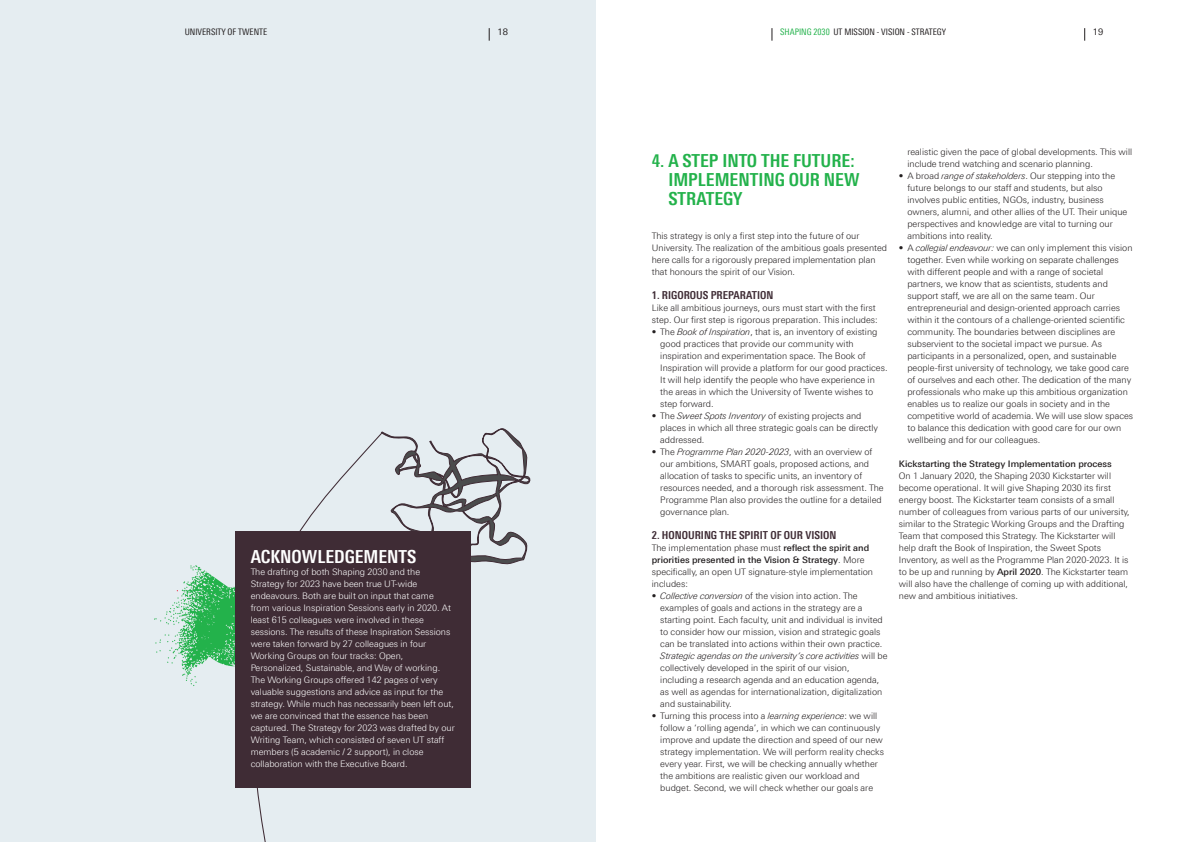
<style>
.page{position:relative;width:1191px;height:842px;background:#fff}
.page>*{position:absolute;margin:0;border:0;box-sizing:border-box;transform-origin:0 0}
._05_UT_Paragraafkop{font:700 18px/19px "Linotype Univers 620 Cn";color:#23b24b}
._05_UT_Paragraafkop-2{font:700 18px "Linotype Univers 620 Cn";color:#fff}
._05_UT_Paragraafkop-3{font:700 11px "Linotype Univers 620 Cn";color:#3f2c35}
._06_UT_Body{font:300 9px/12px "Linotype Univers 330";color:#231f20}
._06_UT_Body-2{font:300 9px/12px "Linotype Univers 330";color:#fff}
.t1{font:9px "Linotype Univers 420 Cn";color:#231f20}
._06_UT_Body-3{font:500 9px "Linotype Univers 530";color:#231f20}
.t2{font:9px "Linotype Univers 430";color:#231f20}
.s1{color:#23b24b}
.s2{font-family:"Linotype Univers 331 Light It";font-weight:400}
.s3{font-family:"Linotype Univers 530";font-weight:500}
</style>
<div class="page">
<div style="left:0;top:0;width:595px;height:842px;background:#e5edf1"></div>
<svg style="left:256px;top:433px;width:125px;height:409px"></svg>
<svg style="left:154px;top:565px;width:81px;height:121px"></svg>
<svg style="left:381px;top:428px;width:150px;height:137px"></svg>
<div style="left:235px;top:531px;width:236px;height:257px;background:#3f2c35"></div>
<svg style="left:489px;top:28px;width:1px;height:13px"></svg>
<svg style="left:1084px;top:28px;width:1px;height:13px"></svg>
<svg style="left:771px;top:28px;width:1px;height:13px"></svg>
<p class="t1" style="left:185px;top:26px;width:84px">UNIVERSITY OF TWENTE</p>
<p class="t2" style="left:497px;top:26px;width:12px">18</p>
<p class="t1" style="left:780px;top:26px;width:167px"><span class="s1">SHAPING 2030</span> UT MISSION - VISION - STRATEGY</p>
<p class="t2" style="left:1093px;top:26px;width:12px">19</p>
<p class="_05_UT_Paragraafkop-2" style="left:251px;top:546px;width:167px">ACKNOWLEDGEMENTS</p>
<p class="_06_UT_Body-2" style="left:251px;top:565px;width:206px">The drafting of both Shaping 2030 and the Strategy for 2023 have been true UT-wide endeavours. Both are built on input that came from various Inspiration Sessions early in 2020. At least 615 colleagues were involved in these sessions. The results of these Inspiration Sessions were taken forward by 27 colleagues in four Working Groups on four tracks: Open, Personalized, Sustainable, and Way of working.<br>The Working Groups offered 142 pages of very valuable suggestions and advice as input for the strategy. While much has necessarily been left out, we are convinced that the essence has been captured. The Strategy for 2023 was drafted by our Writing Team, which consisted of seven UT staff members (5 academic / 2 support), in close collaboration with the Executive Board.</p>
<p class="_05_UT_Paragraafkop" style="left:668px;top:151px;width:193px;text-indent:-17px">4. A STEP INTO THE FUTURE:<br>IMPLEMENTING OUR NEW<br>STRATEGY</p>
<p class="_06_UT_Body" style="left:652px;top:229px;width:237px">This strategy is only a first step into the future of our University. The realization of the ambitious goals presented here calls for a rigorously prepared implementation plan that honours the spirit of our Vision.</p>
<p class="_05_UT_Paragraafkop-3" style="left:652px;top:288px;width:123px">1. RIGOROUS PREPARATION</p>
<p class="_06_UT_Body" style="left:652px;top:301px;width:227px">Like all ambitious journeys, ours must start with the first step. Our first step is rigorous preparation. This includes:</p>
<p class="_06_UT_Body" style="left:660px;top:325px;width:229px;text-indent:-9px">• The <span class="s2">Book of Inspiration</span>, that is, an inventory of existing good practices that provide our community with inspiration and experimentation space. The Book of Inspiration will provide a platform for our good practices.<br>It will help identify the people who have experience in the areas in which the University of Twente wishes to step forward.</p>
<p class="_06_UT_Body" style="left:660px;top:409px;width:219px;text-indent:-9px">• The <span class="s2">Sweet Spots Inventory</span> of existing projects and places in which all three strategic goals can be directly addressed.</p>
<p class="_06_UT_Body" style="left:660px;top:445px;width:225px;text-indent:-9px">• The <span class="s2">Programme Plan 2020-2023</span>, with an overview of our ambitions, SMART goals, proposed actions, and allocation of tasks to specific units, an inventory of resources needed, and a thorough risk assessment. The Programme Plan also provides the outline for a detailed governance plan.</p>
<p class="_05_UT_Paragraafkop-3" style="left:652px;top:528px;width:186px">2. HONOURING THE SPIRIT OF OUR VISION</p>
<p class="_06_UT_Body" style="left:652px;top:541px;width:223px">The implementation phase must <span class="s3">reflect the spirit and priorities presented in the Vision &amp; Strategy</span>. More specifically, an open UT signature-style implementation includes:</p>
<p class="_06_UT_Body" style="left:660px;top:589px;width:229px;text-indent:-9px">• <span class="s2">Collective conversion</span> of the vision into action. The examples of goals and actions in the strategy are a starting point. Each faculty, unit and individual is invited to consider how our mission, vision and strategic goals can be translated into actions within their own practice.<br><span class="s2">Strategic agendas on the university’s core activities</span> will be collectively developed in the spirit of our vision, including a research agenda and an education agenda, as well as agendas for internationalization, digitalization and sustainability.</p>
<p class="_06_UT_Body" style="left:660px;top:709px;width:225px;text-indent:-9px">• Turning this process into a <span class="s2">learning experience</span>: we will follow a ‘rolling agenda’, in which we can continuously improve and update the direction and speed of our new strategy implementation. We will perform reality checks every year. First, we will be checking annually whether the ambitions are realistic given our workload and budget. Second, we will check whether our goals are</p>
<p class="_06_UT_Body" style="left:907px;top:145px;width:226px">realistic given the pace of global developments. This will include trend watching and scenario planning.</p>
<p class="_06_UT_Body" style="left:907px;top:169px;width:221px;text-indent:-9px">• A broad <span class="s2">range of stakeholders</span>. Our stepping into the future belongs to our staff and students, but also involves public entities, NGOs, industry, business owners, alumni, and other allies of the UT. Their unique perspectives and knowledge are vital to turning our ambitions into reality.</p>
<p class="_06_UT_Body" style="left:907px;top:241px;width:227px;text-indent:-9px">• A <span class="s2">collegial endeavour:</span> we can only implement this vision together. Even while working on separate challenges with different people and with a range of societal partners, we know that as scientists, students and support staff, we are all on the same team. Our entrepreneurial and design-oriented approach carries within it the contours of a challenge-oriented scientific community. The boundaries between disciplines are subservient to the societal impact we pursue. As participants in a personalized, open, and sustainable people-first university of technology, we take good care of ourselves and each other. The dedication of the many professionals who make up this ambitious organization enables us to realize our goals in society and in the competitive world of academia. We will use slow spaces to balance this dedication with good care for our own wellbeing and for our colleagues.</p>
<p class="_06_UT_Body-3" style="left:899px;top:458px;width:214px">Kickstarting the Strategy Implementation process</p>
<p class="_06_UT_Body" style="left:899px;top:469px;width:232px">On 1 January 2020, the Shaping 2030 Kickstarter will become operational. It will give Shaping 2030 its first energy boost. The Kickstarter team consists of a small number of colleagues from various parts of our university, similar to the Strategic Working Groups and the Drafting Team that composed this Strategy. The Kickstarter will help draft the Book of Inspiration, the Sweet Spots Inventory, as well as the Programme Plan 2020-2023. It is to be up and running by <span class="s3">April 2020</span>. The Kickstarter team will also have the challenge of coming up with additional, new and ambitious initiatives.</p>
</div>
